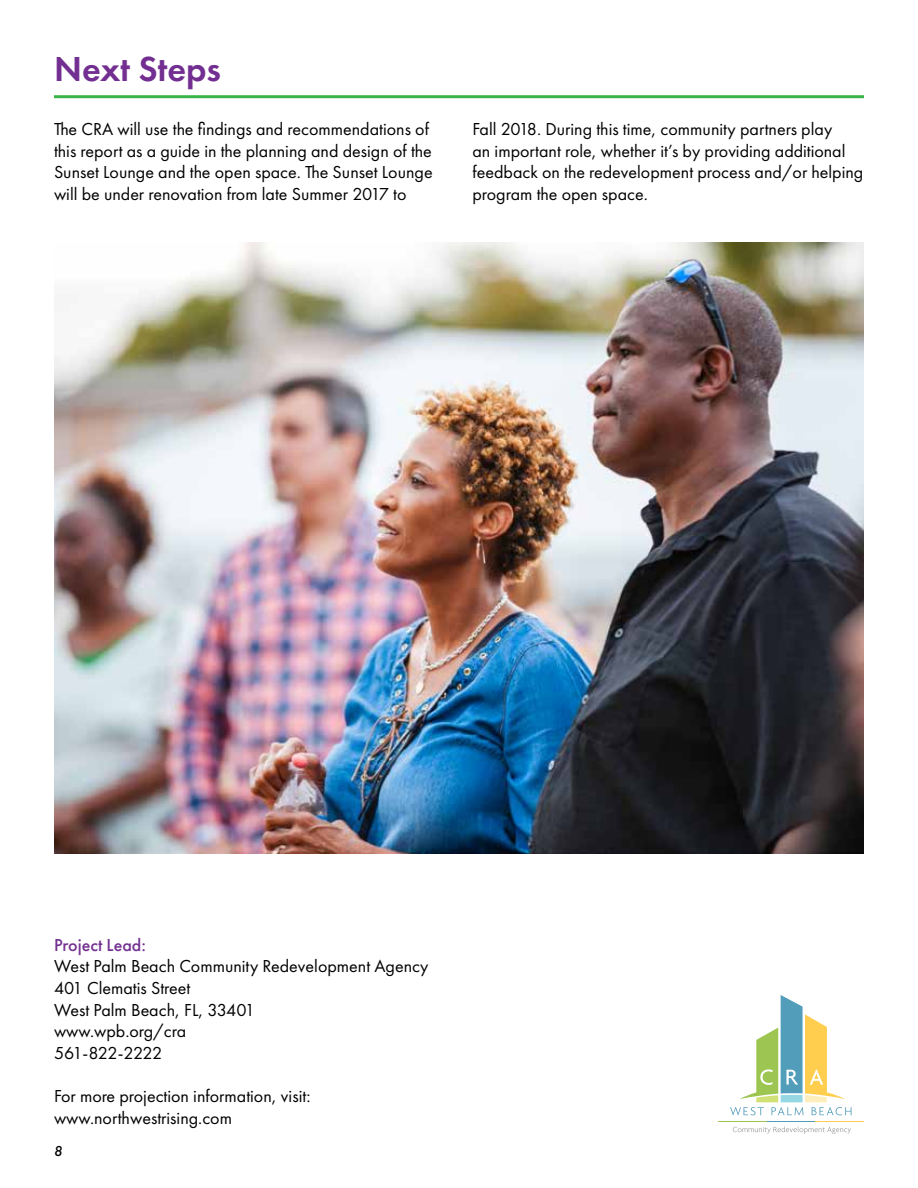
<style>
.page{position:relative;width:918px;height:1188px;background:#fff}
.page>*{position:absolute;margin:0;border:0;box-sizing:border-box;transform-origin:0 0}
.t1{font:600 36px "Futura PT";color:#722f91}
.t2{font:18px/21.6px "Futura PT";color:#000}
.t3{font:500 18px "Futura PT";color:#743191}
.t4{font:italic 500 15px "Futura PT";color:#000}
</style>
<div class="page">
<hr style="left:54px;top:95px;width:810px;height:3px;background:#3bb54a">
<img style="left:54px;top:243px;width:810px;height:610px">
<svg style="left:733px;top:1126px;width:118px;height:8px"></svg>
<svg style="left:730px;top:995px;width:121px;height:120px"></svg>
<hr style="left:718px;top:1121px;width:49px;height:1px;background:#9bc451">
<hr style="left:767px;top:1121px;width:48px;height:1px;background:#529cba">
<hr style="left:815px;top:1121px;width:49px;height:1px;background:#ffcb4e">
<h1 class="t1" style="left:54px;top:47px;width:168px">Next Steps</h1>
<p class="t2" style="left:54px;top:118px;width:380px">The CRA will use the findings and recommendations of this report as a guide in the planning and design of the Sunset Lounge and the open space. The Sunset Lounge will be under renovation from late Summer 2017 to</p>
<p class="t2" style="left:472px;top:118px;width:392px">Fall 2018. During this time, community partners play<br>an important role, whether it’s by providing additional feedback on the redevelopment process and/or helping program the open space.</p>
<p class="t3" style="left:54px;top:934px;width:93px">Project Lead:</p>
<p class="t2" style="left:54px;top:956px;width:376px">West Palm Beach Community Redevelopment Agency<br>401 Clematis Street<br>West Palm Beach, FL, 33401<br>www.wpb.org/cra<br>561-822-2222</p>
<p class="t2" style="left:54px;top:1085px;width:258px">For more projection information, visit: www.northwestrising.com</p>
<p class="t4" style="left:54px;top:1141px;width:10px">8</p>
</div>
